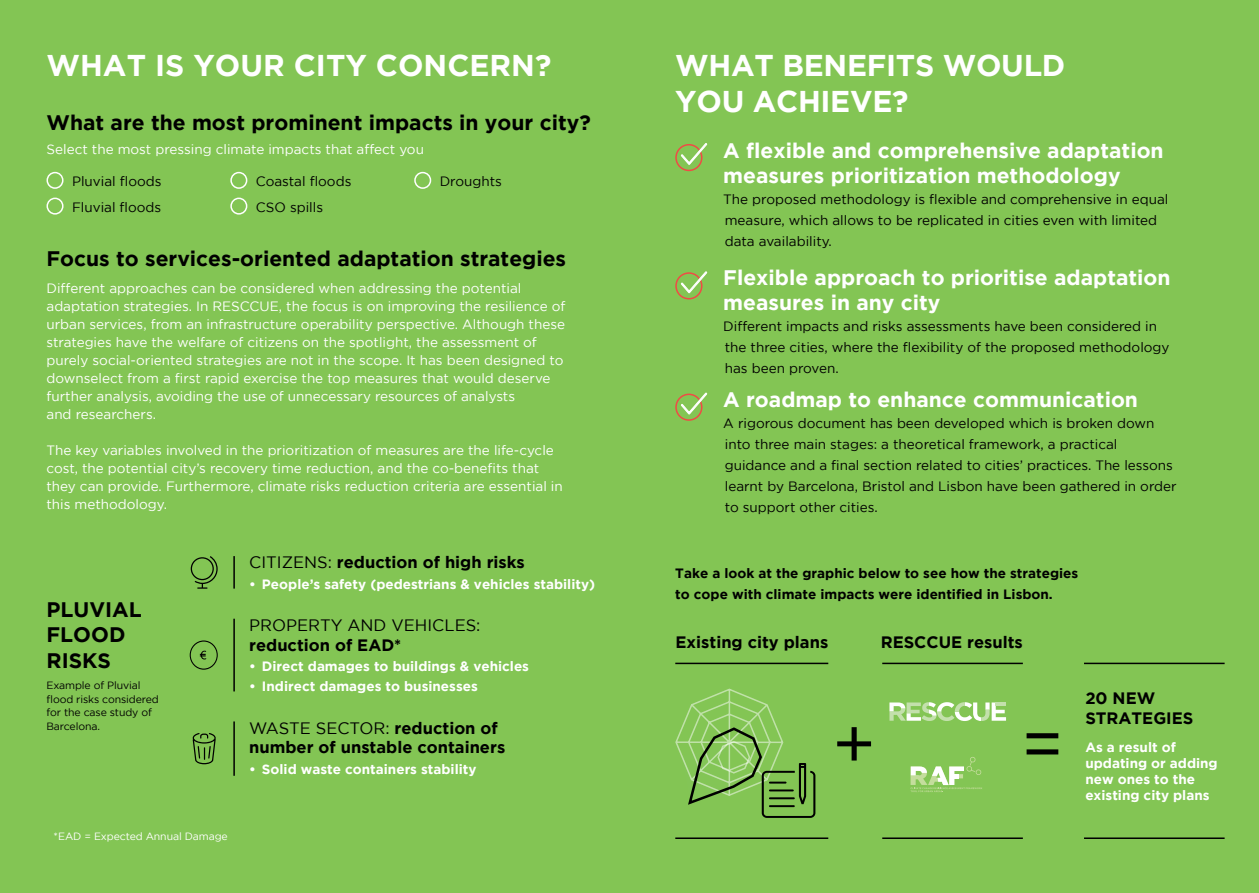
<style>
.page{position:relative;width:1259px;height:893px;background:#83c554}
.page>*{position:absolute;margin:0;border:0;box-sizing:border-box;transform-origin:0 0}
.t1{font:69px "Gotham";color:#000}
.t2{font:700 30px/36px "Gotham";letter-spacing:-.01em;color:#fff}
.t3{font:700 21px/25.5px "Gotham";color:#fff}
.t4{font:700 21px/25.2px "Gotham";color:#000}
.t5{font:700 16.5px/19.8px "Gotham";color:#000}
.t6{font:16.5px/19.8px "Gotham";color:#000}
.t7{font:13.5px/18px "Gotham";color:#fff}
.t8{font:13.5px/21px "Gotham";color:#000}
.t9{font:700 13.5px/16.2px "Gotham";color:#fff}
.t10{font:700 13.5px/21px "Gotham";color:#000}
.t11{font:10.5px/13.5px "Gotham";letter-spacing:-.01em;color:#000}
.t12{font:10.5px "Gotham";letter-spacing:-.01em;color:#fff}
.s1{font-weight:400}
.s2{font-weight:700}
</style>
<div class="page">
<div style="left:675px;top:144px;width:27px;height:27px;border:2px solid #f04b45;border-radius:50%"></div>
<svg style="left:680px;top:143px;width:27px;height:22px"></svg>
<div style="left:675px;top:272px;width:27px;height:27px;border:2px solid #f04b45;border-radius:50%"></div>
<svg style="left:680px;top:271px;width:27px;height:23px"></svg>
<div style="left:675px;top:394px;width:27px;height:27px;border:2px solid #f04b45;border-radius:50%"></div>
<svg style="left:680px;top:392px;width:27px;height:23px"></svg>
<div style="left:47px;top:172px;width:17px;height:17px;border:2px solid #fff;border-radius:50%"></div>
<div style="left:47px;top:198px;width:17px;height:17px;border:2px solid #fff;border-radius:50%"></div>
<div style="left:230px;top:172px;width:17px;height:17px;border:2px solid #fff;border-radius:50%"></div>
<div style="left:230px;top:198px;width:17px;height:17px;border:2px solid #fff;border-radius:50%"></div>
<div style="left:414px;top:172px;width:17px;height:17px;border:2px solid #fff;border-radius:50%"></div>
<hr style="left:233px;top:556px;width:2px;height:33px;background:#000">
<svg style="left:191px;top:556px;width:27px;height:33px"></svg>
<hr style="left:233px;top:721px;width:2px;height:55px;background:#000">
<svg style="left:193px;top:733px;width:23px;height:31px"></svg>
<hr style="left:233px;top:619px;width:2px;height:72px;background:#000">
<svg style="left:190px;top:640px;width:28px;height:30px"></svg>
<svg style="left:675px;top:688px;width:140px;height:130px"></svg>
<svg style="left:910px;top:757px;width:72px;height:35px"></svg>
<svg style="left:889px;top:702px;width:117px;height:19px"></svg>
<hr style="left:995px;top:702px;width:11px;height:4px;background:#c3e0ac">
<hr style="left:675px;top:663px;width:153px;height:1px;background:#000">
<hr style="left:675px;top:837px;width:153px;height:2px;background:#000">
<hr style="left:882px;top:663px;width:141px;height:1px;background:#000">
<hr style="left:882px;top:837px;width:141px;height:2px;background:#000">
<hr style="left:1084px;top:663px;width:140px;height:1px;background:#000">
<hr style="left:1084px;top:837px;width:140px;height:2px;background:#000">
<p class="t2" style="left:46px;top:47px;width:506px">WHAT IS YOUR CITY CONCERN?</p>
<p class="t4" style="left:46px;top:109px;width:546px">What are the most prominent impacts in your city?</p>
<p class="t7" style="left:46px;top:140px;width:379px">Select the most pressing climate impacts that affect you</p>
<p class="t8" style="left:72px;top:170px;width:91px">Pluvial floods</p>
<p class="t8" style="left:72px;top:196px;width:91px">Fluvial floods</p>
<p class="t8" style="left:256px;top:170px;width:97px">Coastal floods</p>
<p class="t8" style="left:256px;top:196px;width:69px">CSO spills</p>
<p class="t8" style="left:440px;top:170px;width:64px">Droughts</p>
<p class="t4" style="left:46px;top:245px;width:521px">Focus to services-oriented adaptation strategies</p>
<p class="t7" style="left:46px;top:279px;width:520px">Different approaches can be considered when addressing the potential adaptation strategies. In RESCCUE, the focus is on improving the resilience of urban services, from an infrastructure operability perspective. Although these strategies have the welfare of citizens on the spotlight, the assessment of purely social-oriented strategies are not in the scope. It has been designed to downselect from a first rapid exercise the top measures that would deserve further analysis, avoiding the use of unnecessary resources of analysts<br>and researchers.</p>
<p class="t7" style="left:46px;top:441px;width:518px">The key variables involved in the prioritization of measures are the life-cycle cost, the potential city’s recovery time reduction, and the co-benefits that they can provide. Furthermore, climate risks reduction criteria are essential in this methodology.</p>
<p class="t4" style="left:46px;top:597px;width:97px">PLUVIAL<br>FLOOD<br>RISKS</p>
<p class="t11" style="left:46px;top:679px;width:114px">Example of Pluvial flood risks considered for the case study of<br>Barcelona.</p>
<p class="t12" style="left:54px;top:830px;width:176px">*EAD = Expected Annual Damage</p>
<p class="t5" style="left:249px;top:552px;width:277px"><span class="s1">CITIZENS:</span> reduction of high risks</p>
<p class="t9" style="left:249px;top:575px;width:347px">• People’s safety (pedestrians &amp; vehicles stability)</p>
<p class="t6" style="left:249px;top:615px;width:233px">PROPERTY AND VEHICLES: <span class="s2">reduction of EAD*</span></p>
<p class="t9" style="left:249px;top:658px;width:281px">• Direct damages to buildings &amp; vehicles</p>
<p class="t9" style="left:249px;top:678px;width:230px">• Indirect damages to businesses</p>
<p class="t5" style="left:249px;top:717px;width:258px"><span class="s1">WASTE SECTOR:</span> reduction of number of unstable containers</p>
<p class="t9" style="left:249px;top:760px;width:229px">• Solid waste containers stability</p>
<p class="t2" style="left:675px;top:47px;width:392px">WHAT BENEFITS WOULD<br>YOU ACHIEVE?</p>
<p class="t3" style="left:723px;top:137px;width:442px">A flexible and comprehensive adaptation measures prioritization methodology</p>
<p class="t8" style="left:723px;top:189px;width:447px">The proposed methodology is flexible and comprehensive in equal measure, which allows to be replicated in cities even with limited data availability.</p>
<p class="t3" style="left:723px;top:264px;width:449px">Flexible approach to prioritise adaptation measures in any city</p>
<p class="t8" style="left:723px;top:316px;width:448px">Different impacts and risks assessments have been considered in the three cities, where the flexibility of the proposed methodology has been proven.</p>
<p class="t3" style="left:723px;top:386px;width:416px">A roadmap to enhance communication</p>
<p class="t8" style="left:723px;top:412px;width:455px">A rigorous document has been developed which is broken down into three main stages: a theoretical framework, a practical guidance and a final section related to cities’ practices. The lessons learnt by Barcelona, Bristol and Lisbon have been gathered in order to support other cities.</p>
<p class="t10" style="left:675px;top:562px;width:404px">Take a look at the graphic below to see how the strategies to cope with climate impacts were identified in Lisbon.</p>
<p class="t5" style="left:675px;top:632px;width:154px">Existing city plans</p>
<p class="t5" style="left:880px;top:632px;width:144px">RESCCUE results</p>
<p class="t1" style="left:832px;top:705px;width:46px">+</p>
<p class="t1" style="left:1020px;top:705px;width:46px">=</p>
<p class="t5" style="left:1085px;top:688px;width:110px">20 NEW<br>STRATEGIES</p>
<p class="t9" style="left:1085px;top:738px;width:134px">As a result of updating or adding new ones to the existing city plans</p>
</div>
